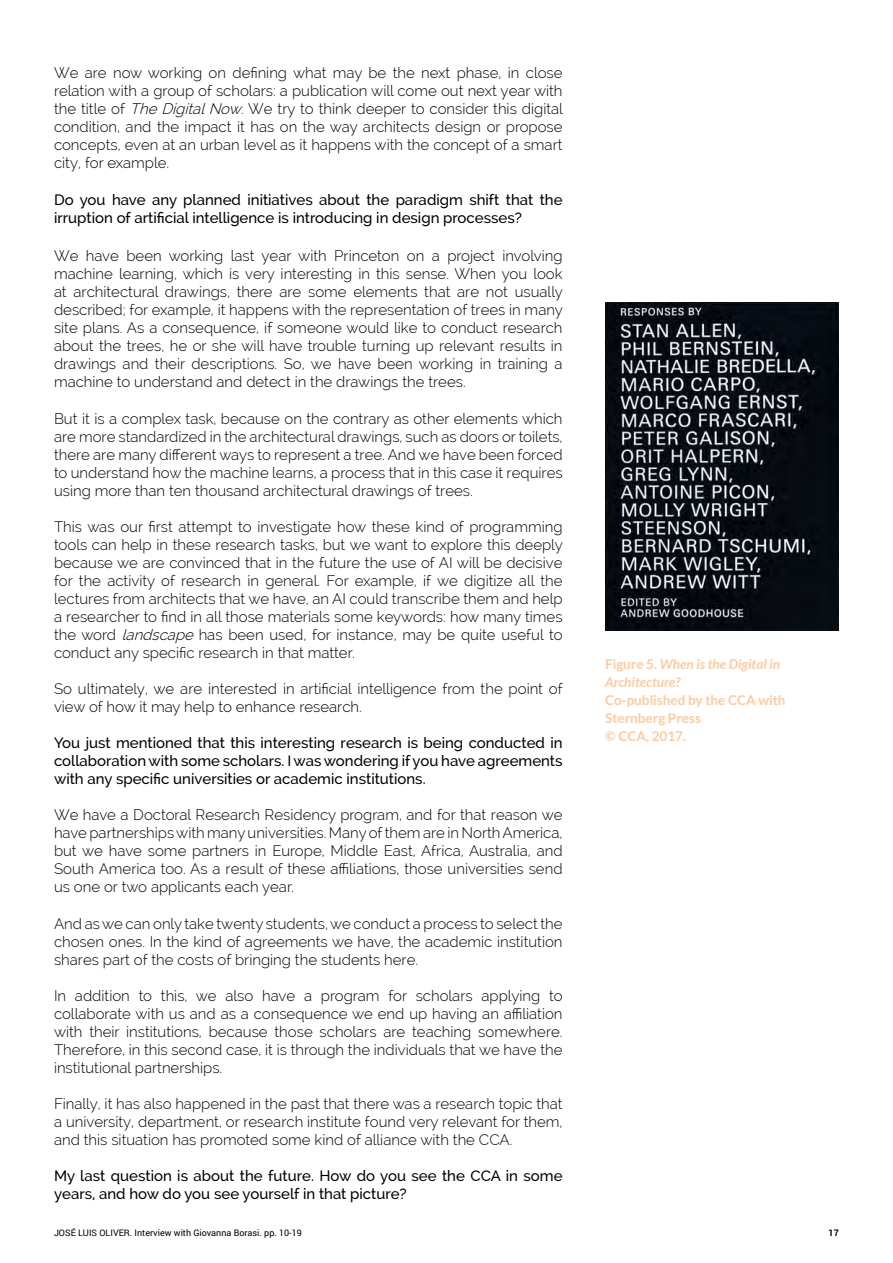
<style>
.page{position:relative;width:893px;height:1263px;background:#fff}
.page>*{position:absolute;margin:0;border:0;box-sizing:border-box;transform-origin:0 0}
.t1{font:300 15px/18px "Raleway";color:#000;text-align:justify}
.t2{font:500 15px/18px "Raleway";color:#000}
.t3{font:700 13.5px/18px "Lato";color:#fbcba2}
.t4{font:italic 700 13.5px/18px "Lato";color:#fbcba2}
.t5{font:9px "Roboto";color:#000}
.t6{font:700 9px "Roboto";color:#000}
.s1{font-style:italic}
.s2{font-style:normal}
</style>
<div class="page">
<img style="left:605px;top:302px;width:234px;height:329px">
<p class="t1" style="left:54px;top:64px;width:510px">We are now working on defining what may be the next phase, in close relation with a group of scholars: a publication will come out next year with the title of <span class="s1">The DigitalNow</span>. We try to think deeper to consider this digital condition, and the impact it has on the way architects design or propose concepts, even at an urban level as it happens with the concept of a smart city, for example.</p>
<p class="t2" style="left:54px;top:191px;width:510px">Do you have any planned initiatives about the paradigm shift that the irruption of artificial intelligence is introducing in design processes?</p>
<p class="t1" style="left:54px;top:247px;width:510px">We have been working last year with Princeton on a project involving machine learning, which is very interesting in this sense. When you look at architectural drawings, there are some elements that are not usually described; for example, it happens with the representation of trees in many site plans. As a consequence, if someone would like to conduct research about the trees, he or she will have trouble turning up relevant results in drawings and their descriptions. So, we have been working in training a machine to understand and detect in the drawings the trees.</p>
<p class="t1" style="left:54px;top:410px;width:510px">But it is a complex task, because on the contrary as other elements which are more standardized in the architectural drawings, such as doors or toilets, there are many different ways to represent a tree. And we have been forced to understand how the machine learns, a process that in this case it requires using more than ten thousand architectural drawings of trees.</p>
<p class="t1" style="left:54px;top:518px;width:510px">This was our first attempt to investigate how these kind of programming tools can help in these research tasks, but we want to explore this deeply because we are convinced that in the future the use of AI will be decisive for the activity of research in general. For example, if we digitize all the lectures from architects that we have, an AI could transcribe them and help a researcher to find in all those materials some keywords: how many times the word <span class="s1">landscape</span> has been used, for instance, may be quite useful to conduct any specific research in that matter.</p>
<p class="t1" style="left:54px;top:680px;width:510px">So ultimately, we are interested in artificial intelligence from the point of view of how it may help to enhance research.</p>
<p class="t2" style="left:54px;top:734px;width:510px;text-align:justify">You just mentioned that this interesting research is being conducted in collaboration with some scholars. I was wondering if you have agreements with any specific universities or academic institutions.</p>
<p class="t1" style="left:54px;top:806px;width:510px">We have a Doctoral Research Residency program, and for that reason we have partnerships with many universities. Many of them are in North America, but we have some partners in Europe, Middle East, Africa, Australia, and South America too. As a result of these affiliations, those universities send us one or two applicants each year.</p>
<p class="t1" style="left:54px;top:914px;width:510px">And as we can only take twenty students, we conduct a process to select the chosen ones. In the kind of agreements we have, the academic institution shares part of the costs of bringing the students here.</p>
<p class="t1" style="left:54px;top:986px;width:510px">In addition to this, we also have a program for scholars applying to collaborate with us and as a consequence we end up having an affiliation with their institutions, because those scholars are teaching somewhere.<br>Therefore, in this second case, it is through the individuals that we have the institutional partnerships.</p>
<p class="t1" style="left:54px;top:1094px;width:510px">Finally, it has also happened in the past that there was a research topic that a university, department, or research institute found very relevant for them, and this situation has promoted some kind of alliance with the CCA.</p>
<p class="t2" style="left:54px;top:1166px;width:510px">My last question is about the future. How do you see the CCA in some years, and how do you see yourself in that picture?</p>
<p class="t4" style="left:605px;top:655px;width:176px"><span class="s2">Figure 5.</span> When is the Digital in<br>Architecture?</p>
<p class="t3" style="left:605px;top:691px;width:182px">Co-published by the CCA with<br>Sternberg Press</p>
<p class="t3" style="left:605px;top:727px;width:82px">© CCA, 2017.</p>
<p class="t5" style="left:54px;top:1226px;width:249px">JOSÉ LUIS OLIVER. Interview with Giovanna Borasi. pp. 10-19</p>
<p class="t6" style="left:829px;top:1226px;width:12px">17</p>
</div>
